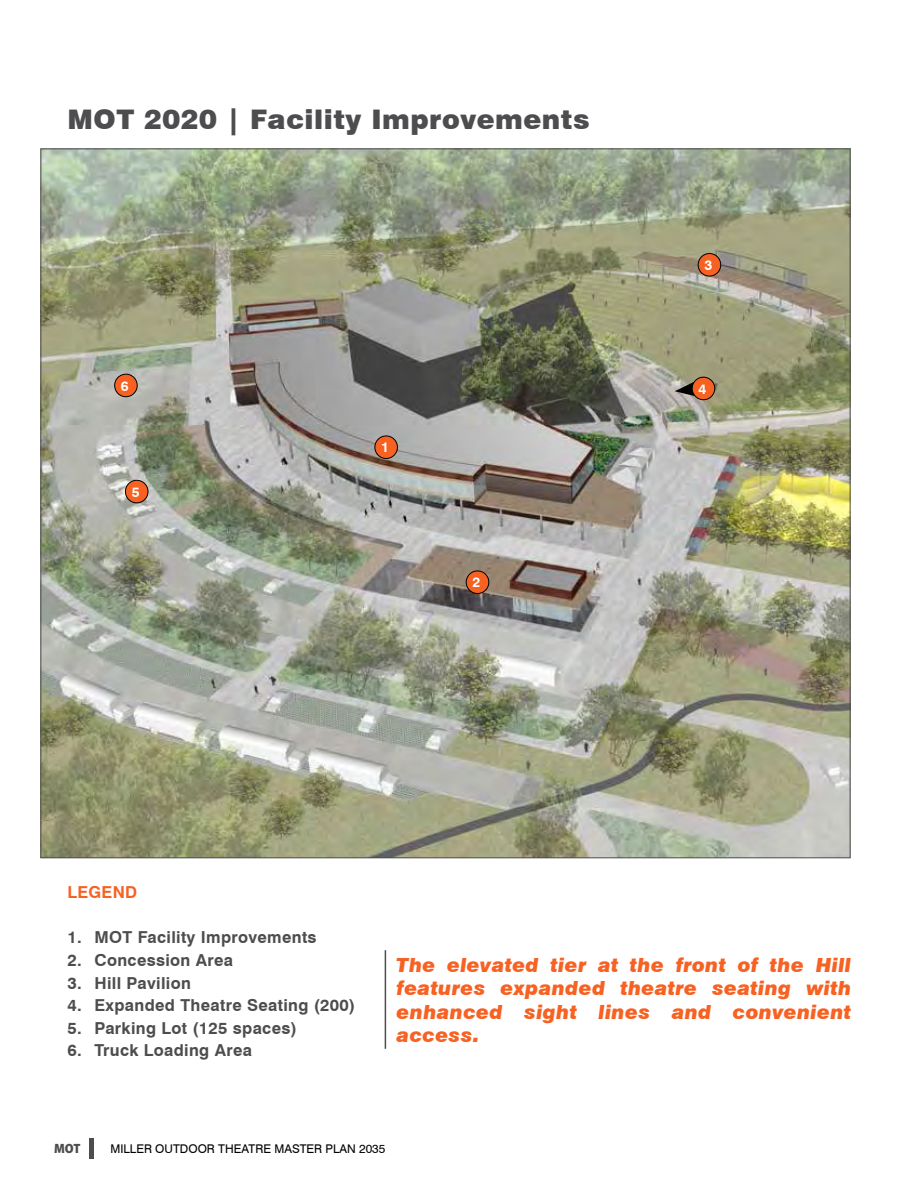
<style>
.page{position:relative;width:918px;height:1188px;background:#fff}
.page>*{position:absolute;margin:0;border:0;box-sizing:border-box;transform-origin:0 0}
.t1{font:900 27px "Swiss 721 BT";letter-spacing:.02em;color:#4d4d4f}
.t2{font:italic 900 19.5px/23.4px "Swiss 721 BT";letter-spacing:.02em;color:#f76122;text-align:justify}
.t3{font:700 16.5px "Swiss 721 BT";letter-spacing:.02em;color:#4d4d4f}
.t4{font:700 16.5px "Swiss 721 BT";letter-spacing:.02em;color:#f76122}
.t5{font:700 13.95px "Swiss 721 BT";color:#fff}
.t6{font:900 semi-condensed 13.5px "Myriad Pro";color:#4d4d4f}
.t7{font:12px "Swiss 721 BT";color:#000}
</style>
<div class="page">
<hr style="left:90px;top:1138px;width:4px;height:20px;background:#4d4d4f">
<img style="left:42px;top:150px;width:806px;height:706px">
<div style="left:115px;top:374px;width:22px;height:23px;background:#f76122;border-radius:50%"></div>
<div style="left:114px;top:374px;width:24px;height:23px;border:1px solid #000;border-radius:50%"></div>
<svg style="left:675px;top:377px;width:25px;height:21px"></svg>
<div style="left:692px;top:377px;width:23px;height:23px;background:#f76122;border-radius:50%"></div>
<div style="left:692px;top:377px;width:23px;height:23px;border:1px solid #000;border-radius:50%"></div>
<div style="left:698px;top:254px;width:23px;height:22px;background:#f76122;border-radius:50%"></div>
<div style="left:698px;top:253px;width:23px;height:24px;border:1px solid #000;border-radius:50%"></div>
<div style="left:125px;top:480px;width:23px;height:23px;background:#f76122;border-radius:50%"></div>
<div style="left:125px;top:480px;width:23px;height:23px;border:1px solid #000;border-radius:50%"></div>
<div style="left:375px;top:436px;width:22px;height:23px;background:#f76122;border-radius:50%"></div>
<div style="left:374px;top:435px;width:24px;height:24px;border:1px solid #000;border-radius:50%"></div>
<div style="left:466px;top:571px;width:23px;height:23px;background:#f76122;border-radius:50%"></div>
<div style="left:466px;top:570px;width:23px;height:24px;border:1px solid #000;border-radius:50%"></div>
<hr style="left:385px;top:950px;width:1px;height:99px;background:#4d4d4f">
<h1 class="t1" style="left:68px;top:103px;width:524px">MOT 2020 | Facility Improvements</h1>
<p class="t5" style="left:704px;top:257px;width:9px">3</p>
<p class="t5" style="left:121px;top:377px;width:9px">6</p>
<p class="t5" style="left:698px;top:380px;width:9px">4</p>
<p class="t5" style="left:132px;top:483px;width:9px">5</p>
<p class="t5" style="left:381px;top:439px;width:9px">1</p>
<p class="t5" style="left:473px;top:574px;width:9px">2</p>
<p class="t4" style="left:68px;top:883px;width:71px">Legend</p>
<p class="t3" style="left:68px;top:928px;width:41px">1. MOT</p>
<p class="t3" style="left:138px;top:928px;width:180px">Facility I mprovements</p>
<p class="t3" style="left:67px;top:950px;width:167px">2. Concession Area</p>
<p class="t3" style="left:68px;top:973px;width:125px">3. Hill Pavilion</p>
<p class="t3" style="left:68px;top:995px;width:289px">4. Expanded Theatre Seating (200)</p>
<p class="t3" style="left:68px;top:1018px;width:231px">5. Parking Lot (125 spaces)</p>
<p class="t3" style="left:68px;top:1040px;width:186px">6. Truck Loading Area</p>
<p class="t2" style="left:397px;top:953px;width:456px">The elevated tier at the front of the Hill features expanded theatre seating with enhanced sight lines and convenient access.</p>
<p class="t6" style="left:54px;top:1140px;width:28px">MOT</p>
<p class="t7" style="left:111px;top:1141px;width:276px">MILLER OUTDOOR THEATRE MASTER PLAN 2035</p>
</div>
